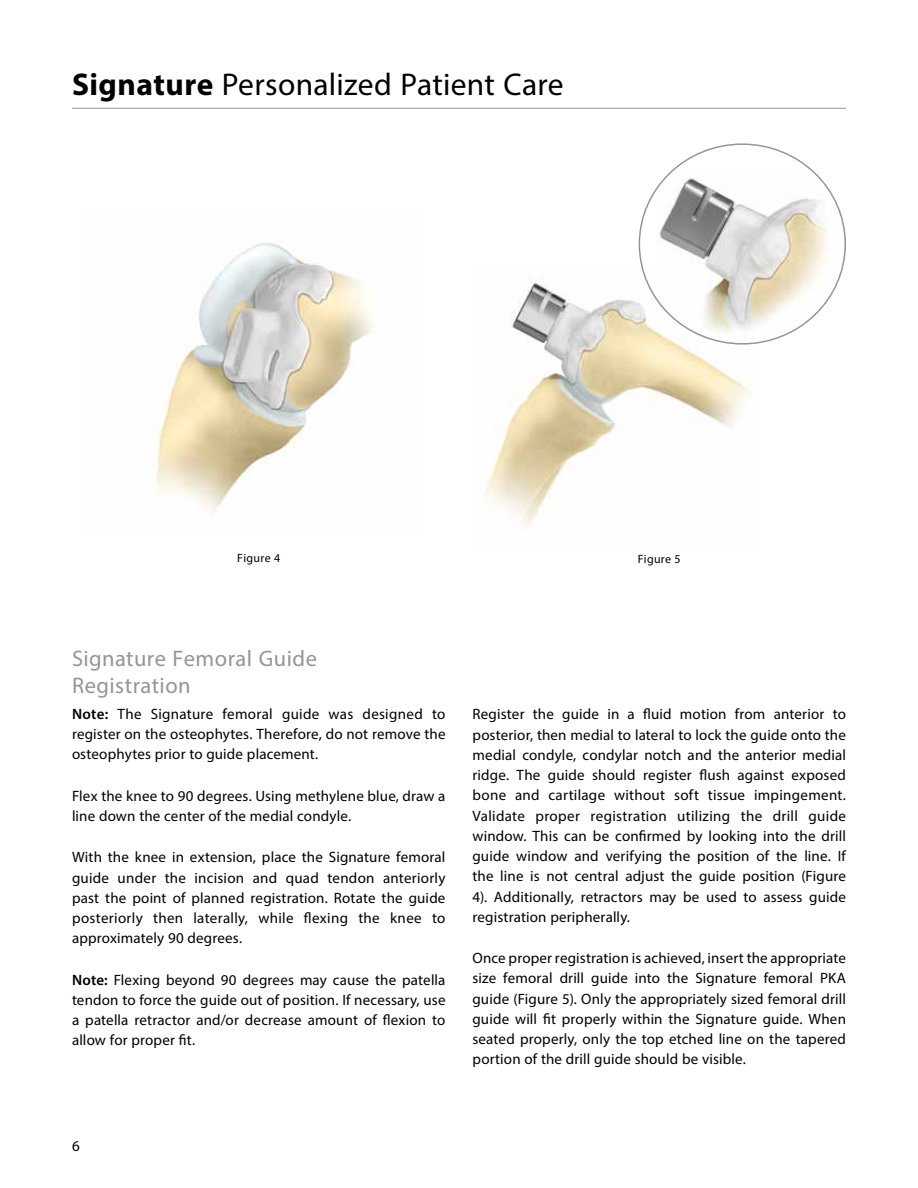
<style>
.page{position:relative;width:918px;height:1188px;background:#fff}
.page>*{position:absolute;margin:0;border:0;box-sizing:border-box;transform-origin:0 0}
.t1{font:31.5px "Myriad Pro";letter-spacing:.01em;color:#000}
.t2{font:22.5px/27px "Myriad Pro";letter-spacing:.02em;color:#939598}
.t3{font:15px/20.2px "Myriad Pro";letter-spacing:.01em;color:#000;text-align:justify}
.t4{font:12px "Myriad Pro";letter-spacing:.025em;color:#000}
.s1{font-weight:700}
.s2{font-weight:600}
</style>
<div class="page">
<hr style="left:72px;top:108px;width:774px;height:1px;background:#939598">
<img style="left:156px;top:243px;width:217px;height:268px">
<img style="left:483px;top:267px;width:269px;height:260px">
<img style="left:657px;top:170px;width:188px;height:174px">
<h1 class="t1" style="left:72px;top:65px;width:493px"><span class="s1">Signature</span> Personalized Patient Care</h1>
<p class="t4" style="left:237px;top:550px;width:44px">Figure 4</p>
<p class="t4" style="left:638px;top:551px;width:44px">Figure 5</p>
<h2 class="t2" style="left:72px;top:644px;width:246px">Signature Femoral Guide<br>Registration</h2>
<p class="t3" style="left:72px;top:704px;width:375px"><span class="s2">Note:</span> The Signature femoral guide was designed to register on the osteophytes. Therefore, do not remove the osteophytes prior to guide placement.</p>
<p class="t3" style="left:72px;top:785px;width:375px">Flex the knee to 90 degrees. Using methylene blue, draw a line down the center of the medial condyle.</p>
<p class="t3" style="left:72px;top:847px;width:375px">With the knee in extension, place the Signature femoral guide under the incision and quad tendon anteriorly past the point of planned registration. Rotate the guide posteriorly then laterally, while flexing the knee to approximately 90 degrees.</p>
<p class="t3" style="left:72px;top:969px;width:375px"><span class="s2">Note:</span> Flexing beyond 90 degrees may cause the patella tendon to force the guide out of position. If necessary, use a patella retractor and/or decrease amount of flexion to allow for proper fit.</p>
<p class="t3" style="left:472px;top:704px;width:375px">Register the guide in a fluid motion from anterior to posterior, then medial to lateral to lock the guide onto the medial condyle, condylar notch and the anterior medial ridge. The guide should register flush against exposed bone and cartilage without soft tissue impingement.<br>Validate proper registration utilizing the drill guide window. This can be confirmed by looking into the drill guide window and verifying the position of the line. If the line is not central adjust the guide position (Figure 4). Additionally, retractors may be used to assess guide registration peripherally.</p>
<p class="t3" style="left:472px;top:948px;width:375px">Once proper registration is achieved, insert the appropriate size femoral drill guide into the Signature femoral PKA guide (Figure 5). Only the appropriately sized femoral drill guide will fit properly within the Signature guide. When seated properly, only the top etched line on the tapered portion of the drill guide should be visible.</p>
<p class="t3" style="left:72px;top:1136px;width:9px">6</p>
</div>
